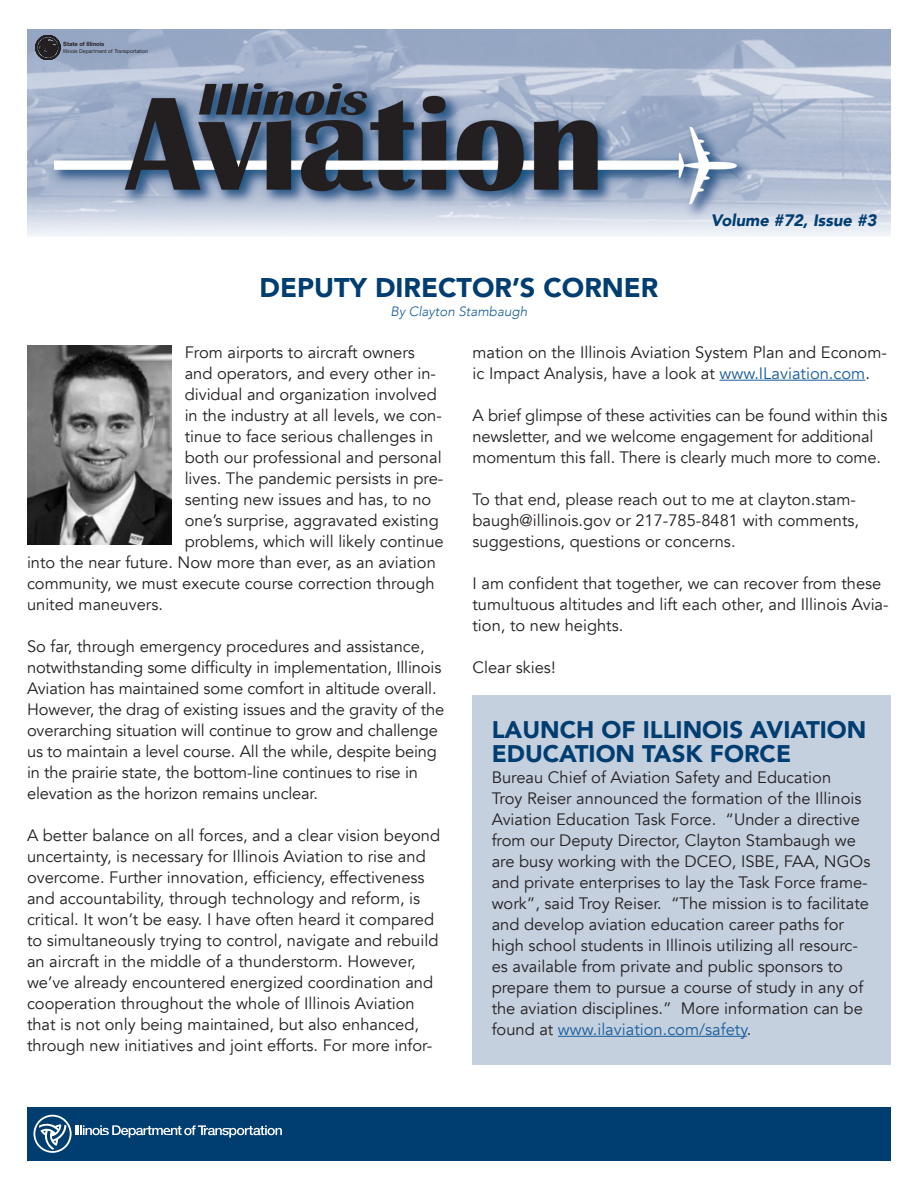
<style>
.page{position:relative;width:918px;height:1188px;background:#fff}
.page>*{position:absolute;margin:0;border:0;box-sizing:border-box;transform-origin:0 0}
.t1{font:900 27px "Avenir";color:#003d71}
.t2{font:900 24px/24px "Avenir";color:#003d71}
.t3{font:16.5px/21px "Avenir";color:#231f20}
.t4{font:italic 900 16.5px "Avenir";color:#003d71}
.t5{font:italic 300 13.5px "Avenir";color:#175d9e}
.t6{font:700 5.85px "Helvetica Neue";color:#231f20}
.t7{font:5.25px "Helvetica Neue";color:#231f20}
.s1{color:#175d9e}
</style>
<div class="page">
<div style="left:472px;top:696px;width:419px;height:369px;background:#c5d0de"></div>
<img style="left:27px;top:29px;width:864px;height:207px">
<svg style="left:36px;top:35px;width:24px;height:25px"></svg>
<hr style="left:720px;top:380px;width:145px;height:1px;background:#175d9e">
<hr style="left:558px;top:1036px;width:189px;height:1px;background:#175d9e">
<div style="left:27px;top:1107px;width:864px;height:54px;background:#003d71"></div>
<svg style="left:33px;top:1115px;width:249px;height:38px"></svg>
<img style="left:28px;top:346px;width:143px;height:198px">
<p class="t6" style="left:63px;top:41px;width:43px">State of Illinois</p>
<p class="t7" style="left:63px;top:48px;width:86px">Illinois Department of Transportation</p>
<p class="t4" style="left:711px;top:207px;width:167px">Volume #72, Issue #3</p>
<p class="t1" style="left:260px;top:264px;width:400px">DEPUTY DIRECTOR’S CORNER</p>
<p class="t5" style="left:391px;top:303px;width:138px">By Clayton Stambaugh</p>
<p class="t3" style="left:185px;top:342px;width:232px">From airports to aircraft owners</p>
<p class="t3" style="left:185px;top:363px;width:253px">and operators, and every other in-</p>
<p class="t3" style="left:185px;top:384px;width:254px">dividual and organization involved</p>
<p class="t3" style="left:185px;top:405px;width:259px">in the industry at all levels, we con-</p>
<p class="t3" style="left:185px;top:426px;width:250px">tinue to face serious challenges in</p>
<p class="t3" style="left:185px;top:447px;width:258px">both our professional and personal</p>
<p class="t3" style="left:185px;top:468px;width:260px">lives. The pandemic persists in pre-</p>
<p class="t3" style="left:185px;top:489px;width:248px">senting new issues and has, to no</p>
<p class="t3" style="left:185px;top:510px;width:256px">one’s surprise, aggravated existing</p>
<p class="t3" style="left:185px;top:531px;width:261px">problems, which will likely continue</p>
<p class="t3" style="left:27px;top:552px;width:410px">into the near future. Now more than ever, as an aviation</p>
<p class="t3" style="left:27px;top:573px;width:409px">community, we must execute course correction through</p>
<p class="t3" style="left:27px;top:594px;width:137px">united maneuvers.</p>
<p class="t3" style="left:27px;top:636px;width:419px">So far, through emergency procedures and assistance, notwithstanding some difficulty in implementation, Illinois Aviation has maintained some comfort in altitude overall.<br>However, the drag of existing issues and the gravity of the overarching situation will continue to grow and challenge us to maintain a level course. All the while, despite being in the prairie state, the bottom-line continues to rise in elevation as the horizon remains unclear.</p>
<p class="t3" style="left:27px;top:825px;width:415px">A better balance on all forces, and a clear vision beyond uncertainty, is necessary for Illinois Aviation to rise and overcome. Further innovation, efficiency, effectiveness and accountability, through technology and reform, is critical. It won’t be easy. I have often heard it compared to simultaneously trying to control, navigate and rebuild an aircraft in the middle of a thunderstorm. However, we’ve already encountered energized coordination and cooperation throughout the whole of Illinois Aviation that is not only being maintained, but also enhanced, through new initiatives and joint efforts. For more infor-</p>
<p class="t3" style="left:472px;top:342px;width:416px">mation on the Illinois Aviation System Plan and Econom&shy;ic Impact Analysis, have a look at <span class="s1">www.ILaviation.com</span>.</p>
<p class="t3" style="left:472px;top:405px;width:416px">A brief glimpse of these activities can be found within this newsletter, and we welcome engagement for additional momentum this fall. There is clearly much more to come.</p>
<p class="t3" style="left:472px;top:489px;width:388px">To that end, please reach out to me at clayton.stam&shy;baugh@illinois.gov or 217-785-8481 with comments, suggestions, questions or concerns.</p>
<p class="t3" style="left:472px;top:573px;width:418px">I am confident that together, we can recover from these tumultuous altitudes and lift each other, and Illinois Avia&shy;tion, to new heights.</p>
<p class="t3" style="left:472px;top:657px;width:85px">Clear skies!</p>
<p class="t2" style="left:492px;top:717px;width:376px">LAUNCH OF ILLINOIS AVIATION<br>EDUCATION TASK FORCE</p>
<p class="t3" style="left:492px;top:767px;width:380px">Bureau Chief of Aviation Safety and Education<br>Troy Reiser announced the formation of the Illinois Aviation Education Task Force. “Under a directive from our Deputy Director, Clayton Stambaugh we are busy working with the DCEO, ISBE, FAA, NGOs and private enterprises to lay the Task Force frame&shy;work”, said Troy Reiser. “The mission is to facilitate and develop aviation education career paths for high school students in Illinois utilizing all resourc&shy;es available from private and public sponsors to prepare them to pursue a course of study in any of the aviation disciplines.” More information can be found at <span class="s1">www.ilaviation.com/safety</span>.</p>
</div>
